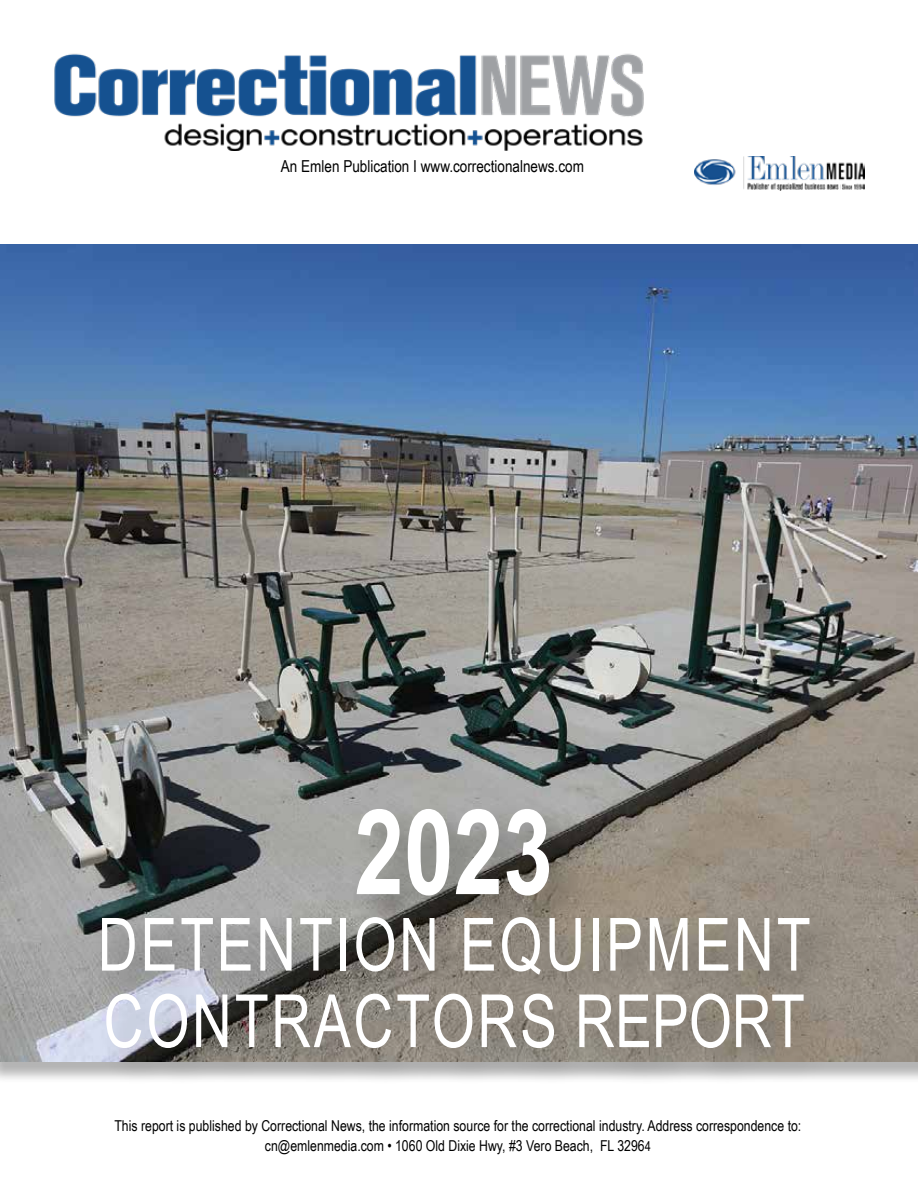
<style>
.page{position:relative;width:918px;height:1188px;background:#fff}
.page>*{position:absolute;margin:0;border:0;box-sizing:border-box;transform-origin:0 0}
.t1{font:700 118.5px "Arial Narrow";color:#fff;scale:.92 1}
.t2{font:73.5px/76.5px "Arial Narrow";letter-spacing:.04em;color:#fff;scale:.92 1}
.t3{font:16.5px "Arial Narrow";color:#000}
.t4{font:15px/19.5px "Arial Narrow";color:#000;text-align:center}
.s1{font-size:13.5px}
</style>
<div class="page">
<img style="left:54px;top:53px;width:590px;height:97px">
<img style="left:694px;top:156px;width:170px;height:35px">
<img style="left:0;top:244px;width:918px;height:818px">
<div style="left:92px;top:800px;width:756px;height:288px;background:#000;opacity:.3"></div>
<p class="t3" style="left:281px;top:154px;width:305px">An Emlen Publication I www.correctionalnews.com</p>
<h1 class="t1" style="left:354px;top:763px;width:217px">2023</h1>
<h2 class="t2" style="left:98px;top:904px;width:776px">DETENTION EQUIPMENT<br>CONTRACTORS REPORT</h2>
<p class="t4" style="left:114px;top:1116px;width:688px">This report is published by Correctional News, the information source for the correctional industry. Address correspondence to: cn@emlenmedia.com • 1060 Old Dixie Hwy, #3 Vero Beach, FL 3296<span class="s1">4</span></p>
</div>
